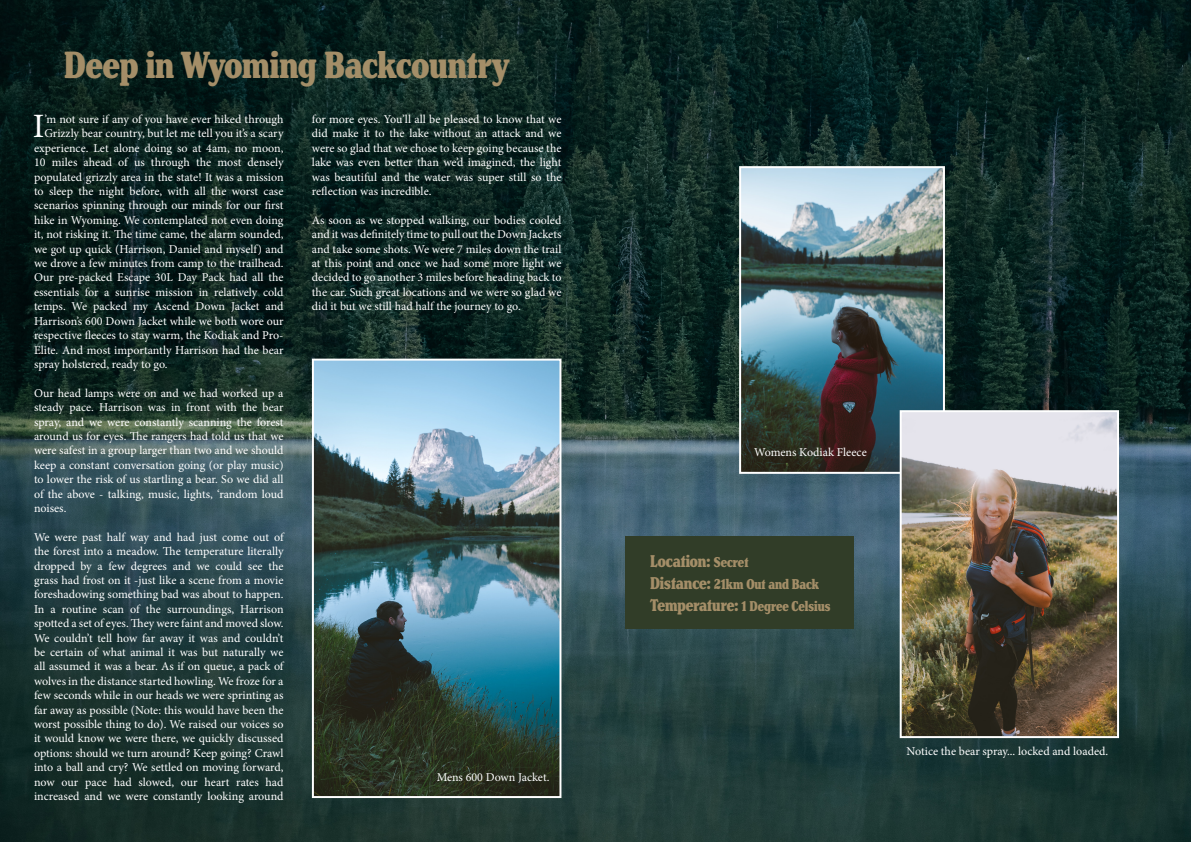
<style>
.page{position:relative;width:1191px;height:842px;background:#fff}
.page>*{position:absolute;margin:0;border:0;box-sizing:border-box;transform-origin:0 0}
.t1{font:800 extra-condensed 40px "Henriette";color:#a48e68}
.t2{font:34.2px "Minion Pro";color:#fff}
.t3{font:800 extra-condensed 18px "Henriette";color:#a48e68}
.t4{font:800 extra-condensed 15px/21.6px "Henriette";color:#a48e68}
.t5{font:12px/14.4px "Minion Pro";color:#fff;text-align:justify}
.s1{font-size:15px}
.s2{font-size:18px}
</style>
<div class="page">
<img style="left:0;top:0;width:1191px;height:842px">
<div style="left:625px;top:536px;width:228px;height:93px;background:#313d28"></div>
<img style="left:315px;top:362px;width:243px;height:433px">
<div style="left:312px;top:359px;width:249px;height:439px;border:2px solid #fff"></div>
<img style="left:742px;top:169px;width:200px;height:302px">
<div style="left:739px;top:166px;width:206px;height:308px;border:2px solid #fff"></div>
<img style="left:902px;top:413px;width:214px;height:322px">
<div style="left:899px;top:410px;width:220px;height:328px;border:2px solid #fff"></div>
<h1 class="t1" style="left:64px;top:41px;width:447px">Deep in Wyoming Backcountry</h1>
<h2 class="t2" style="left:33px;top:104px;width:13px">I</h2>
<p class="t5" style="left:44px;top:112px;width:241px">’m not sure if any of you have ever hiked through</p>
<p class="t5" style="left:44px;top:126px;width:241px">Grizzly bear country, but let me tell you it’s a scary</p>
<p class="t5" style="left:34px;top:141px;width:251px">experience. Let alone doing so at 4am, no moon,</p>
<p class="t5" style="left:34px;top:155px;width:251px">10 miles ahead of us through the most densely</p>
<p class="t5" style="left:34px;top:170px;width:251px">populated grizzly area in the state! It was a mission</p>
<p class="t5" style="left:34px;top:184px;width:251px">to sleep the night before, with all the worst case</p>
<p class="t5" style="left:34px;top:198px;width:251px">scenarios spinning through our minds for our first</p>
<p class="t5" style="left:34px;top:213px;width:251px">hike in Wyoming. We contemplated not even doing</p>
<p class="t5" style="left:34px;top:227px;width:251px">it, not risking it. The time came, the alarm sounded,</p>
<p class="t5" style="left:34px;top:242px;width:251px">we got up quick (Harrison, Daniel and myself) and</p>
<p class="t5" style="left:34px;top:256px;width:251px">we drove a few minutes from camp to the trailhead.</p>
<p class="t5" style="left:34px;top:270px;width:251px">Our pre-packed Escape 30L Day Pack had all the</p>
<p class="t5" style="left:34px;top:285px;width:251px">essentials for a sunrise mission in relatively cold</p>
<p class="t5" style="left:34px;top:299px;width:251px">temps. We packed my Ascend Down Jacket and</p>
<p class="t5" style="left:34px;top:314px;width:251px">Harrison’s 600 Down Jacket while we both wore our</p>
<p class="t5" style="left:34px;top:328px;width:251px">respective fleeces to stay warm, the Kodiak and Pro-</p>
<p class="t5" style="left:34px;top:342px;width:251px">Elite. And most importantly Harrison had the bear</p>
<p class="t5" style="left:34px;top:357px;width:135px">spray holstered, ready to go.</p>
<p class="t5" style="left:34px;top:386px;width:251px">Our head lamps were on and we had worked up a steady pace. Harrison was in front with the bear spray, and we were constantly scanning the forest around us for eyes. The rangers had told us that we were safest in a group larger than two and we should keep a constant conversation going (or play music) to lower the risk of us startling a bear. So we did all of the above - talking, music, lights, ‘random loud noises.</p>
<p class="t5" style="left:34px;top:530px;width:251px">We were past half way and had just come out of the forest into a meadow. The temperature literally dropped by a few degrees and we could see the grass had frost on it -just like a scene from a movie foreshadowing something bad was about to happen.<br>In a routine scan of the surroundings, Harrison spotted a set of eyes. They were faint and moved slow.<br>We couldn’t tell how far away it was and couldn’t be certain of what animal it was but naturally we all assumed it was a bear. As if on queue, a pack of wolves in the distance started howling. We froze for a few seconds while in our heads we were sprinting as far away as possible (Note: this would have been the worst possible thing to do). We raised our voices so it would know we were there, we quickly discussed options: should we turn around? Keep going? Crawl into a ball and cry? We settled on moving forward, now our pace had slowed, our heart rates had increased and we were constantly looking around</p>
<p class="t5" style="left:312px;top:112px;width:251px">for more eyes. You’ll all be pleased to know that we did make it to the lake without an attack and we were so glad that we chose to keep going because the lake was even better than we’d imagined, the light was beautiful and the water was super still so the reflection was incredible.</p>
<p class="t5" style="left:312px;top:213px;width:251px">As soon as we stopped walking, our bodies cooled and it was definitely time to pull out the Down Jackets and take some shots. We were 7 miles down the trail at this point and once we had some more light we decided to go another 3 miles before heading back to the car. Such great locations and we were so glad we did it but we still had half the journey to go.</p>
<p class="t5" style="left:437px;top:769px;width:114px">Mens 600 Down Jacket.</p>
<p class="t5" style="left:754px;top:445px;width:114px">Womens Kodiak Fleece</p>
<h3 class="t3" style="left:650px;top:551px;width:100px">Location: <span class="s1">Secret</span></h3>
<p class="t4" style="left:650px;top:573px;width:182px"><span class="s2">Distance:</span> 21km Out and Back<br><span class="s2">Temperature:</span> 1 Degree Celsius</p>
<p class="t5" style="left:906px;top:744px;width:203px">Notice the bear spray... locked and loaded.</p>
</div>
